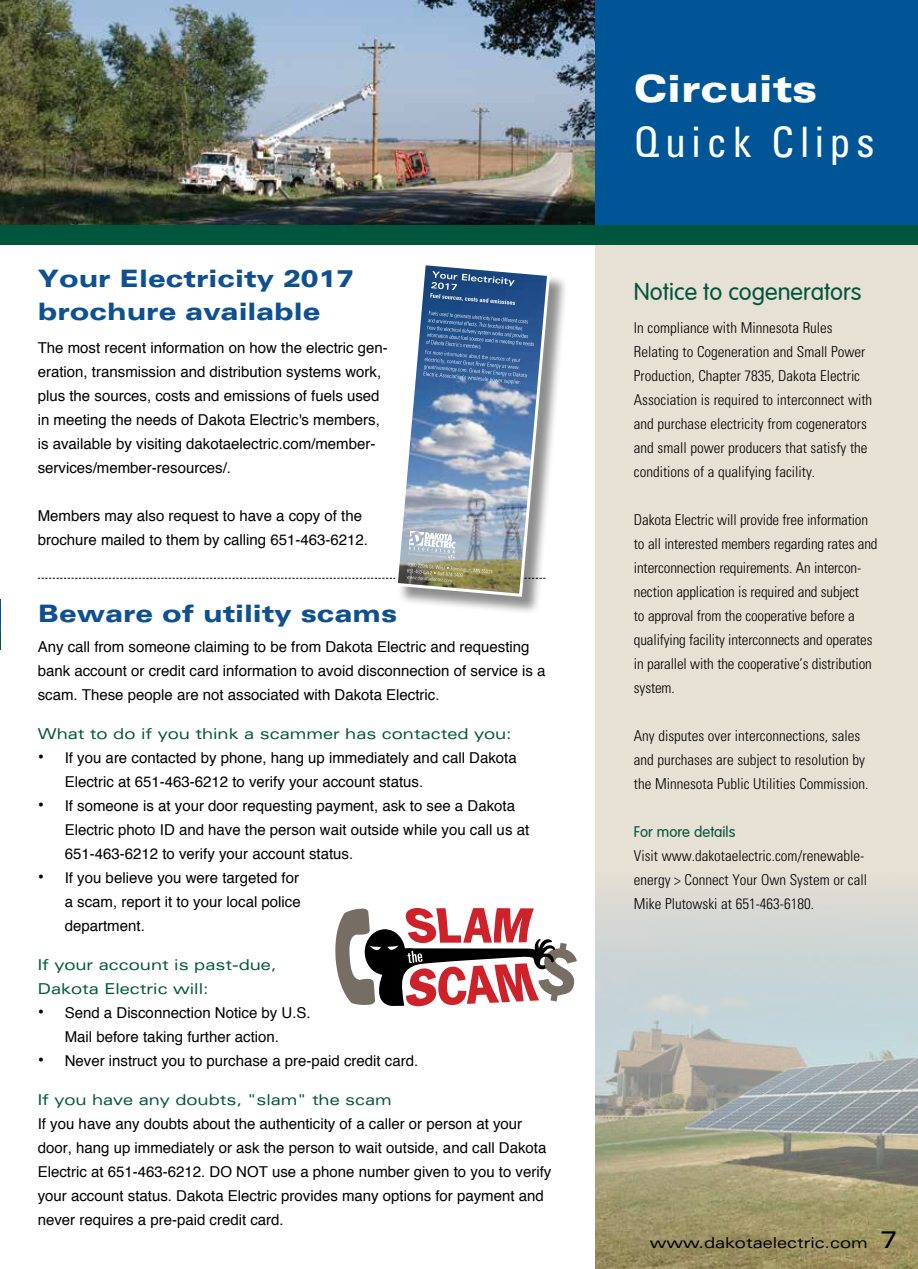
<style>
.page{position:relative;width:918px;height:1269px;background:#fff}
.page>*{position:absolute;margin:0;border:0;box-sizing:border-box;transform-origin:0 0}
.t1{font:condensed 42px "Univers LT Std";letter-spacing:.13em;color:#fff}
.t2{font:900 expanded 37.5px "Univers LT Std";color:#fff}
.t3{font:900 expanded 24px/33px "Univers LT Std";color:#0e5090}
.t4{font:300 24px "VAG Rounded";color:#00553d}
.t5{font:15px/24px "Helvetica";color:#000}
.t6{font:300 condensed 15px/24px "Univers LT Std";color:#000}
.t7{font:expanded 15px/24px "Univers LT Std";color:#00553d}
.t8{font:expanded 15px "Univers LT Std";color:#000}
.t9{font:300 15px "VAG Rounded";color:#00553d}
.s1{font-size:18px}
.s2{font-size:24px}
</style>
<div class="page">
<hr style="left:0;top:599px;width:1px;height:38px;background:#005596">
<svg style="left:0;top:634px;width:1px;height:16px"></svg>
<div style="left:596px;top:240px;width:322px;height:1029px;background:#e7e0d4"></div>
<img style="left:596px;top:898px;width:322px;height:371px">
<img style="left:0;top:0;width:596px;height:226px">
<div style="left:596px;top:0;width:322px;height:226px;background:#005596"></div>
<div style="left:0;top:226px;width:918px;height:19px;background:#00553d"></div>
<svg style="left:335px;top:908px;width:242px;height:98px"></svg>
<div style="left:397px;top:264px;width:172px;height:352px;background:#000;opacity:.45"></div>
<svg style="left:38px;top:577px;width:354px;height:2px"></svg>
<img style="left:393px;top:264px;width:159px;height:334px">
<h3 class="t3" style="left:38px;top:262px;width:318px">Your Electricity 2017 brochure available</h3>
<p class="t5" style="left:38px;top:337px;width:352px">The most recent information on how the electric gen&shy;eration, transmission and distribution systems work, plus the sources, costs and emissions of fuels used in meeting the needs of Dakota Electric's members, is available by visiting dakotaelectric.com/member&shy;services/member-resources/.</p>
<p class="t5" style="left:38px;top:505px;width:332px">Members may also request to have a copy of the brochure mailed to them by calling 651-463-6212.</p>
<h3 class="t3" style="left:38px;top:596px;width:361px">Beware of utility scams</h3>
<p class="t5" style="left:38px;top:636px;width:509px">Any call from someone claiming to be from Dakota Electric and requesting bank account or credit card information to avoid disconnection of service is a scam. These people are not associated with Dakota Electric.</p>
<p class="t7" style="left:38px;top:722px;width:475px">What to do if you think a scammer has contacted you:</p>
<p class="t5" style="left:65px;top:747px;width:453px;text-indent:-27px"><span class="s1">•</span> If you are contacted by phone, hang up immediately and call Dakota<br>Electric at 651-463-6212 to verify your account status.</p>
<p class="t5" style="left:65px;top:795px;width:466px;text-indent:-27px"><span class="s1">•</span> If someone is at your door requesting payment, ask to see a Dakota<br>Electric photo ID and have the person wait outside while you call us at<br>651-463-6212 to verify your account status.</p>
<p class="t5" style="left:65px;top:867px;width:237px;text-align:justify;text-indent:-27px"><span class="s1">•</span> If you believe you were targeted for a scam, report it to your local police department.</p>
<p class="t7" style="left:38px;top:953px;width:240px">If your account is past-due,<br>Dakota Electric will:</p>
<p class="t5" style="left:38px;top:1002px;width:274px;text-align:center"><span class="s1">•</span> Send a Disconnection Notice by U.S.<br>Mail before taking further action.</p>
<p class="t5" style="left:38px;top:1050px;width:382px"><span class="s1">•</span> Never instruct you to purchase a pre-paid credit card.</p>
<p class="t7" style="left:38px;top:1088px;width:356px">If you have any doubts, "slam" the scam</p>
<p class="t5" style="left:38px;top:1113px;width:515px">If you have any doubts about the authenticity of a caller or person at your door, hang up immediately or ask the person to wait outside, and call Dakota Electric at 651-463-6212. DO NOT use a phone number given to you to verify your account status. Dakota Electric provides many options for payment and never requires a pre-paid credit card.</p>
<h2 class="t2" style="left:634px;top:67px;width:185px">Circuits</h2>
<h1 class="t1" style="left:634px;top:116px;width:242px">Quick Clips</h1>
<h3 class="t4" style="left:634px;top:278px;width:229px">Notice to cogenerators</h3>
<p class="t6" style="left:634px;top:316px;width:240px">In compliance with Minnesota Rules Relating to Cogeneration and Small Power Production, Chapter 7835, Dakota Electric Association is required to interconnect with and purchase electricity from cogenerators and small power producers that satisfy the conditions of a qualifying facility.</p>
<p class="t6" style="left:634px;top:508px;width:245px">Dakota Electric will provide free information to all interested members regarding rates and interconnection requirements. An intercon&shy;nection application is required and subject<br>to approval from the cooperative before a qualifying facility interconnects and operates in parallel with the cooperative’s distribution system.</p>
<p class="t6" style="left:634px;top:724px;width:236px">Any disputes over interconnections, sales and purchases are subject to resolution by the Minnesota Public Utilities Commission.</p>
<p class="t9" style="left:634px;top:824px;width:103px">For more details</p>
<p class="t6" style="left:634px;top:844px;width:235px">Visit www.dakotaelectric.com/renewable&shy;energy &gt; Connect Your Own System or call<br>Mike Plutowski at 651-463-6180.</p>
<p class="t8" style="left:650px;top:1234px;width:250px">www.dakotaelectric.com <span class="s2">7</span></p>
</div>
